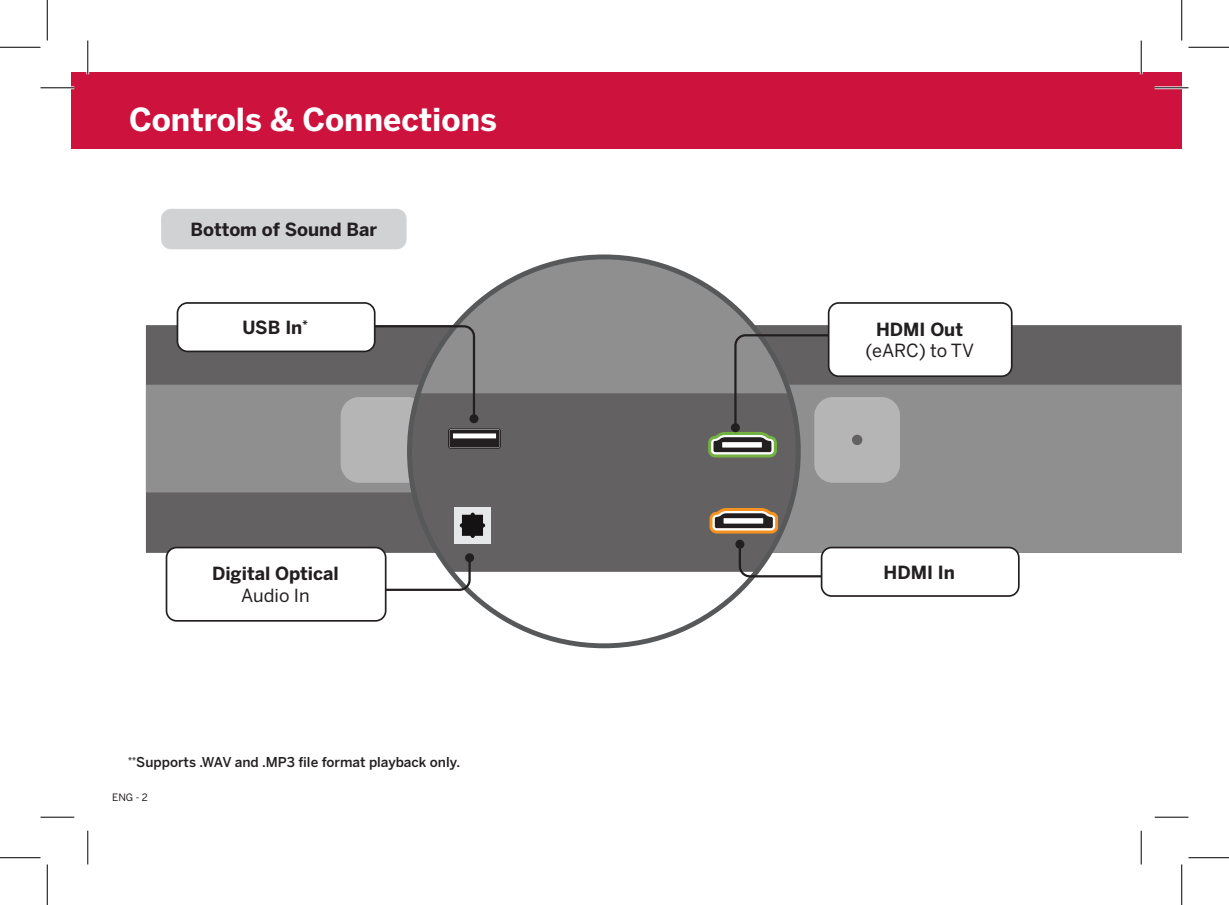
<style>
.page{position:relative;width:1229px;height:905px;background:#fff}
.page>*{position:absolute;margin:0;border:0;box-sizing:border-box;transform-origin:0 0}
.Header_1{font:700 31.5px "Benton Sans";color:#fff}
.Location_Description{font:700 18px "Benton Sans";color:#231f20}
.t1{font:18px "Benton Sans";color:#231f20}
.Disclaimer{font:500 13.5px "Benton Sans";color:#231f20}
.t2{font:10.12px "Benton Sans";color:#231f20}
</style>
<div class="page">
<div style="left:72px;top:72px;width:1109px;height:76px;background:#cd123d"></div>
<div style="left:146px;top:325px;width:1035px;height:59px;background:#636161"></div>
<svg style="left:146px;top:384px;width:1035px;height:169px;background:#878787"></svg>
<div style="left:814px;top:397px;width:86px;height:86px;background:#b5b5b5;border-radius:19px"></div>
<div style="left:341px;top:397px;width:85px;height:86px;background:#b5b5b5;border-radius:19px"></div>
<svg style="left:454px;top:257px;width:344px;height:136px;fill:#8f8f8f"></svg>
<div style="left:409px;top:393px;width:120px;height:178px;background:#636161"></div>
<svg style="left:448px;top:428px;width:53px;height:21px"></svg>
<div style="left:454px;top:507px;width:37px;height:36px;background:#e6e7e9"></div>
<svg style="left:460px;top:512px;width:25px;height:26px"></svg>
<div style="left:161px;top:209px;width:245px;height:40px;background:#d1d2d4;border-radius:10px"></div>
<svg style="left:339px;top:324px;width:137px;height:97px;background:#787777"></svg>
<div style="left:469px;top:414px;width:9px;height:9px;background:#231f20;border-radius:50%"></div>
<svg style="left:529px;top:333px;width:341px;height:245px;background:#7a7977"></svg>
<div style="left:735px;top:539px;width:9px;height:9px;background:#231f20;border-radius:50%"></div>
<svg style="left:386px;top:555px;width:86px;height:37px"></svg>
<div style="left:465px;top:553px;width:9px;height:9px;background:#231f20;border-radius:50%"></div>
<div style="left:166px;top:547px;width:220px;height:73px;background:#fff;border-radius:10px"></div>
<div style="left:166px;top:546px;width:220px;height:75px;border:2px solid #231f20;border-radius:10px"></div>
<div style="left:177px;top:303px;width:198px;height:48px;background:#fff;border-radius:10px"></div>
<div style="left:177px;top:302px;width:198px;height:50px;border:2px solid #231f20;border-radius:10px"></div>
<div style="left:821px;top:547px;width:197px;height:49px;background:#fff;border-radius:10px"></div>
<div style="left:820px;top:546px;width:199px;height:51px;border:2px solid #231f20;border-radius:10px"></div>
<div style="left:828px;top:303px;width:183px;height:73px;background:#fff;border-radius:10px"></div>
<div style="left:827px;top:302px;width:185px;height:75px;border:2px solid #231f20;border-radius:10px"></div>
<hr style="left:40px;top:86px;width:34px;height:3px;background:#fff">
<hr style="left:1154px;top:86px;width:34px;height:3px;background:#fff">
<hr style="left:86px;top:40px;width:3px;height:34px;background:#fff">
<hr style="left:1139px;top:40px;width:3px;height:34px;background:#fff">
<hr style="left:40px;top:87px;width:34px;height:1px;background:#000">
<hr style="left:1154px;top:87px;width:34px;height:1px;background:#000">
<hr style="left:40px;top:816px;width:34px;height:1px;background:#000">
<hr style="left:1154px;top:816px;width:34px;height:1px;background:#000">
<hr style="left:87px;top:40px;width:1px;height:34px;background:#000">
<hr style="left:87px;top:830px;width:1px;height:34px;background:#000">
<hr style="left:1140px;top:40px;width:1px;height:34px;background:#000">
<hr style="left:1140px;top:830px;width:1px;height:34px;background:#000">
<hr style="left:0;top:47px;width:40px;height:1px;background:#000">
<hr style="left:1188px;top:47px;width:40px;height:1px;background:#000">
<hr style="left:0;top:857px;width:40px;height:1px;background:#000">
<hr style="left:1188px;top:857px;width:40px;height:1px;background:#000">
<hr style="left:47px;top:0;width:1px;height:40px;background:#000">
<hr style="left:47px;top:864px;width:1px;height:40px;background:#000">
<hr style="left:1181px;top:0;width:1px;height:40px;background:#000">
<hr style="left:1181px;top:864px;width:1px;height:40px;background:#000">
<p class="Header_1" style="left:129px;top:99px;width:369px">Controls &amp; Connections</p>
<p class="Location_Description" style="left:190px;top:218px;width:188px">Bottom of Sound Bar</p>
<p class="Location_Description" style="left:242px;top:316px;width:67px">USB In<sup>*</sup></p>
<p class="Location_Description" style="left:212px;top:562px;width:128px">Digital Optical</p>
<p class="t1" style="left:241px;top:584px;width:70px">Audio In</p>
<p class="Disclaimer" style="left:128px;top:753px;width:333px"><sup>**</sup>Supports .WAV and .MP3 file format playback only.</p>
<p class="t2" style="left:112px;top:791px;width:37px">ENG - 2</p>
<p class="Location_Description" style="left:876px;top:318px;width:88px">HDMI Out</p>
<p class="t1" style="left:865px;top:340px;width:110px">(eARC) to TV</p>
<p class="Location_Description" style="left:883px;top:561px;width:73px">HDMI In</p>
</div>
